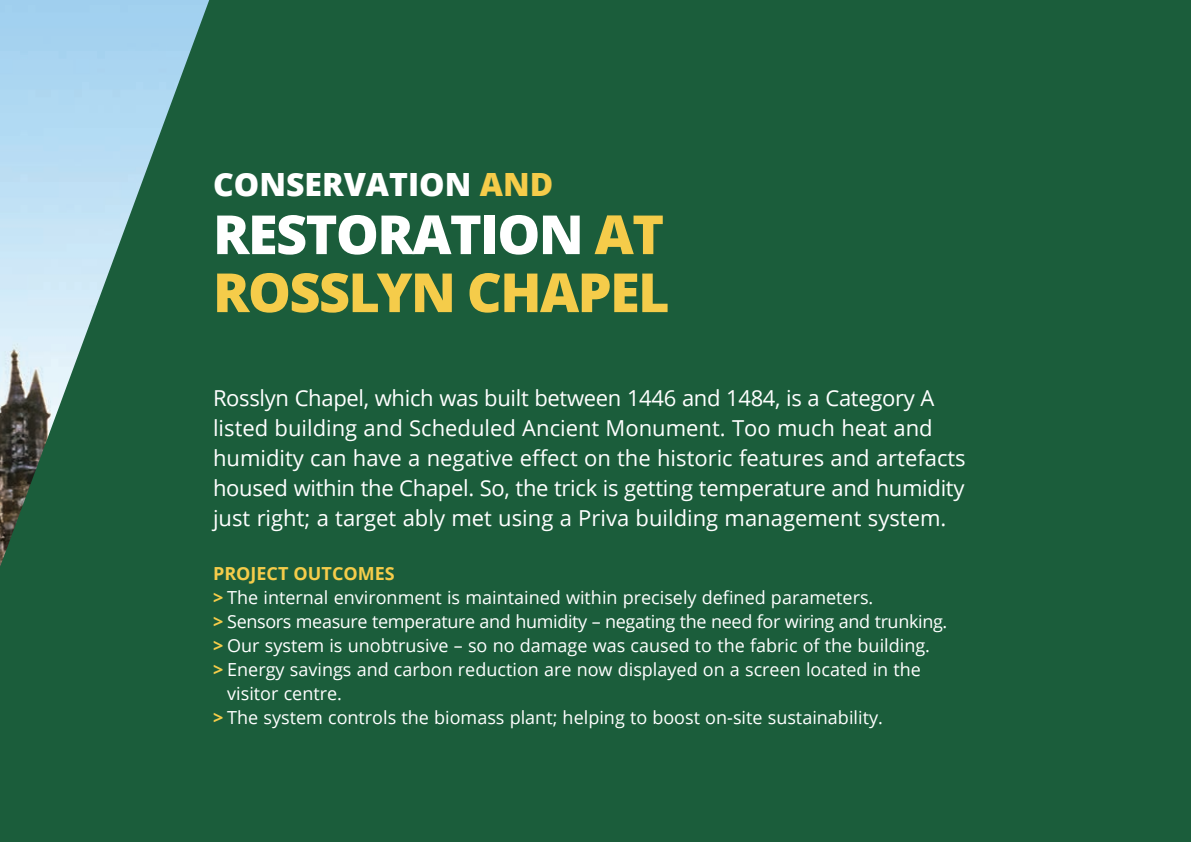
<style>
.page{position:relative;width:1191px;height:842px;background:#1b5d3b}
.page>*{position:absolute;margin:0;border:0;box-sizing:border-box;transform-origin:0 0}
.TITLE_IN_BLUE_FRAME{font:800 54px/58px "Open Sans";letter-spacing:-.03em;color:#f5cc4a}
.Heading_Small_Text{font:800 32px "Open Sans";color:#fff}
.INTRO{font:22px/30px "Open Sans";color:#fff}
.Bullets_9_12{font:18px/24px "Open Sans";color:#fff}
.Bullets_9_12-2{font:18px "Open Sans";letter-spacing:-.02em;color:#fff}
.Subhead_All_Caps{font:700 18px "Open Sans";color:#f5cc4a}
.s1{color:#f5cc4a}
.s2{color:#fff}
.s3{font-weight:700;color:#f5cc4a}
</style>
<div class="page">
<p class="Heading_Small_Text" style="left:213px;top:160px;width:342px">CONSERVATION <span class="s1">AND</span></p>
<p class="TITLE_IN_BLUE_FRAME" style="left:213px;top:203px;width:458px"><span class="s2">RESTORATION</span> AT<br>ROSSLYN CHAPEL</p>
<p class="INTRO" style="left:213px;top:382px;width:754px">Rosslyn Chapel, which was built between 1446 and 1484, is a Category A listed building and Scheduled Ancient Monument. Too much heat and humidity can have a negative effect on the historic features and artefacts housed within the Chapel. So, the trick is getting temperature and humidity just right; a target ably met using a Priva building management system.</p>
<p class="Subhead_All_Caps" style="left:213px;top:560px;width:183px">PROJECT OUTCOMES</p>
<p class="Bullets_9_12" style="left:213px;top:585px;width:662px"><span class="s3">&gt;</span> The internal environment is maintained within precisely defined parameters.</p>
<p class="Bullets_9_12-2" style="left:213px;top:609px;width:736px"><span class="s3">&gt;</span> Sensors measure temperature and humidity – negating the need for wiring and trunking.</p>
<p class="Bullets_9_12" style="left:213px;top:633px;width:718px"><span class="s3">&gt;</span> Our system is unobtrusive – so no damage was caused to the fabric of the building.</p>
<p class="Bullets_9_12" style="left:227px;top:657px;width:695px;text-indent:-14px"><span class="s3">&gt;</span> Energy savings and carbon reduction are now displayed on a screen located in the visitor centre.</p>
<p class="Bullets_9_12" style="left:213px;top:705px;width:671px"><span class="s3">&gt;</span> The system controls the biomass plant; helping to boost on-site sustainability.</p>
</div>
